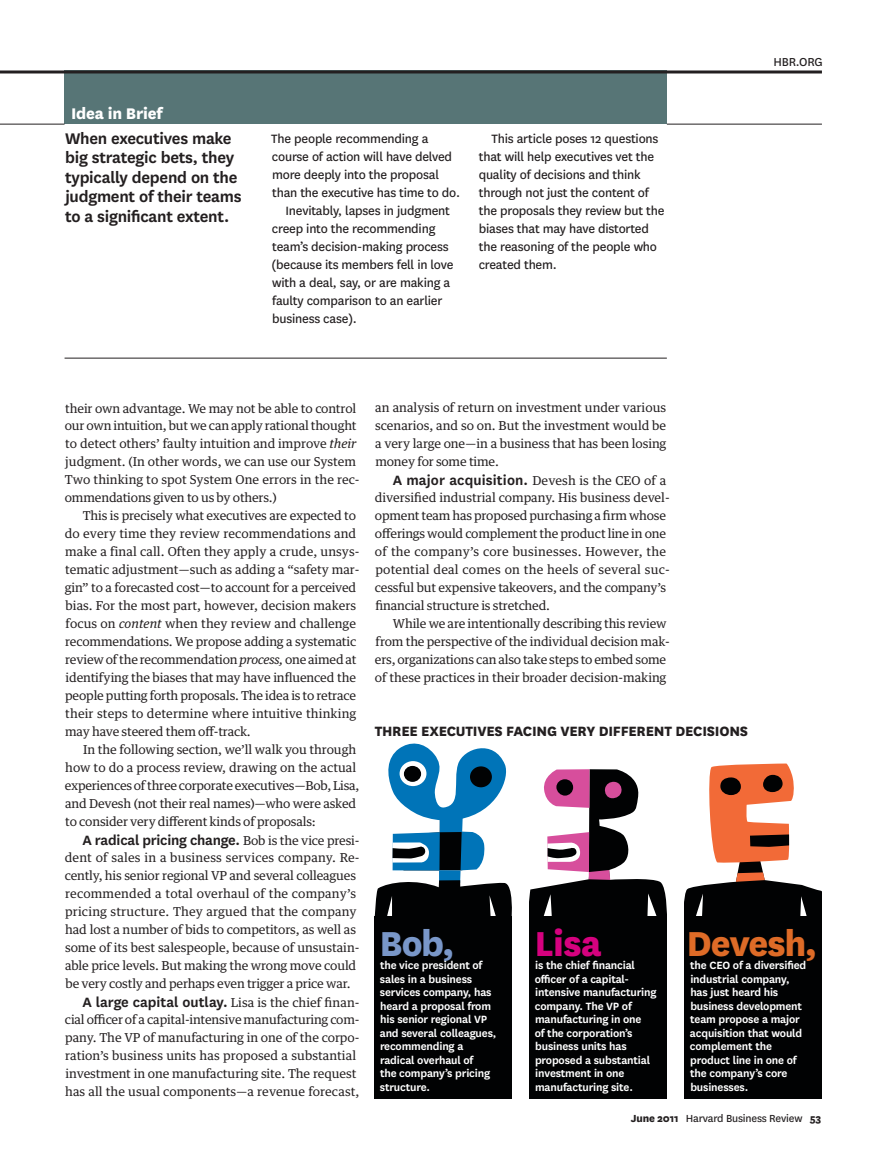
<style>
.page{position:relative;width:885px;height:1161px;background:#fff}
.page>*{position:absolute;margin:0;border:0;box-sizing:border-box;transform-origin:0 0}
.t1{font:800 40.5px "National HBR";letter-spacing:-.03em;color:#de6b27}
.t2{font:800 40.5px "National HBR";color:#7997c9}
.t3{font:800 40.5px "National HBR";color:#d6017f}
.t4{font:600 18px/19.5px "National HBR";letter-spacing:-.015em;color:#231f20}
.t5{font:600 15.75px "National HBR";color:#231f20}
.t6{font:800 15.75px "National HBR";letter-spacing:-.015em;color:#231f20}
.t7{font:14.1px/18px "National HBR";letter-spacing:-.015em;color:#231f20}
.t8{font:13.5px "National HBR";letter-spacing:-.015em;color:#231f20}
.t9{font:12.3px/18px "Guardian Text Egyp HBR";letter-spacing:-.01em;color:#231f20}
.t10{font:600 12.3px/13.5px "National HBR";letter-spacing:-.015em;color:#fff}
.t11{font:12.3px "Guardian Text Egyp HBR";letter-spacing:.015em;color:#231f20}
.t12{font:12px "National HBR";letter-spacing:-.015em;color:#231f20}
.s1{font-weight:800;color:#fff}
.s2{font-style:italic}
.s3{font-family:"Guardian Text Egyp HBR";font-weight:400;font-size:12.3px}
.s4{font-weight:800}
</style>
<div class="page">
<div style="left:64px;top:70px;width:602px;height:54px;background:#577576"></div>
<div style="left:374px;top:916px;width:137px;height:184px;background:#010203"></div>
<div style="left:439px;top:870px;width:21px;height:13px;background:#0074b8"></div>
<svg style="left:388px;top:743px;width:119px;height:128px"></svg>
<svg style="left:374px;top:879px;width:138px;height:37px"></svg>
<div style="left:529px;top:916px;width:137px;height:184px;background:#010203"></div>
<div style="left:684px;top:916px;width:137px;height:184px;background:#010203"></div>
<hr style="left:64px;top:358px;width:602px;height:1px;background:#231f20">
<svg style="left:529px;top:769px;width:137px;height:147px"></svg>
<svg style="left:684px;top:764px;width:137px;height:152px"></svg>
<svg style="left:0;top:70px;width:821px;height:4px"></svg>
<hr style="left:0;top:124px;width:64px;height:1px;background:#231f20">
<hr style="left:666px;top:124px;width:155px;height:1px;background:#231f20">
<p class="t4" style="left:65px;top:102px;width:168px;line-height:25.5px;text-indent:6px"><span class="s1">Idea in Brief<br></span>When executives make</p>
<p class="t4" style="left:65px;top:150px;width:178px">big strategic bets, they typically depend on the judgment of their teams to a significant extent.</p>
<p class="t7" style="left:271px;top:130px;width:159px">The people recommending a</p>
<p class="t7" style="left:272px;top:148px;width:182px">course of action will have delved</p>
<p class="t7" style="left:272px;top:166px;width:168px">more deeply into the proposal</p>
<p class="t7" style="left:272px;top:184px;width:189px">than the executive has time to do.</p>
<p class="t7" style="left:285px;top:202px;width:166px">Inevitably, lapses in judgment</p>
<p class="t7" style="left:272px;top:220px;width:165px">creep into the recommending</p>
<p class="t7" style="left:272px;top:238px;width:178px">team’s decision-making process</p>
<p class="t7" style="left:271px;top:256px;width:184px">(because its members fell in love</p>
<p class="t7" style="left:272px;top:274px;width:180px">with a deal, say, or are making a</p>
<p class="t7" style="left:272px;top:292px;width:172px">faulty comparison to an earlier</p>
<p class="t7" style="left:272px;top:310px;width:86px">business case).</p>
<p class="t7" style="left:478px;top:130px;width:187px;text-indent:13px">This article poses 12 questions that will help executives vet the quality of decisions and think through not just the content of the proposals they review but the biases that may have distorted the reasoning of the people who created them.</p>
<p class="t8" style="left:773px;top:57px;width:51px">HBR.ORG</p>
<p class="t9" style="left:65px;top:400px;width:292px">their own advantage. We may not be able to control</p>
<p class="t9" style="left:65px;top:418px;width:293px">our own intuition, but we can apply rational thought</p>
<p class="t9" style="left:65px;top:436px;width:292px">to detect others’ faulty intuition and improve <span class="s2">their</span></p>
<p class="t9" style="left:65px;top:454px;width:292px">judgment. (In other words, we can use our System</p>
<p class="t9" style="left:65px;top:472px;width:296px">Two thinking to spot System One errors in the rec-</p>
<p class="t9" style="left:65px;top:490px;width:213px">ommendations given to us by others.)</p>
<p class="t9" style="left:83px;top:508px;width:274px">This is precisely what executives are expected to</p>
<p class="t9" style="left:65px;top:526px;width:293px">do every time they review recommendations and</p>
<p class="t9" style="left:65px;top:544px;width:296px">make a final call. Often they apply a crude, unsys-</p>
<p class="t9" style="left:65px;top:562px;width:296px">tematic adjustment—such as adding a “safety mar-</p>
<p class="t9" style="left:65px;top:580px;width:293px">gin” to a forecasted cost—to account for a perceived</p>
<p class="t9" style="left:66px;top:598px;width:292px">bias. For the most part, however, decision makers</p>
<p class="t9" style="left:65px;top:616px;width:292px">focus on <span class="s2">content</span> when they review and challenge</p>
<p class="t9" style="left:65px;top:634px;width:292px">recommendations. We propose adding a systematic</p>
<p class="t9" style="left:65px;top:652px;width:293px">review of the recommendation <span class="s2">process,</span> one aimed at</p>
<p class="t9" style="left:65px;top:670px;width:292px">identifying the biases that may have influenced the</p>
<p class="t9" style="left:65px;top:688px;width:292px">people putting forth proposals. The idea is to retrace</p>
<p class="t9" style="left:65px;top:706px;width:292px">their steps to determine where intuitive thinking</p>
<p class="t9" style="left:65px;top:724px;width:187px">may have steered them off-track.</p>
<p class="t9" style="left:83px;top:742px;width:274px">In the following section, we’ll walk you through</p>
<p class="t9" style="left:65px;top:760px;width:292px">how to do a process review, drawing on the actual</p>
<p class="t9" style="left:65px;top:778px;width:296px">experiences of three corporate executives—Bob, Lisa,</p>
<p class="t9" style="left:65px;top:796px;width:292px">and Devesh (not their real names)—who were asked</p>
<p class="t9" style="left:65px;top:814px;width:252px">to consider very different kinds of proposals:</p>
<p class="t5" style="left:82px;top:834px;width:278px">A radical pricing change. <span class="s3">Bob is the vice presi-</span></p>
<p class="t9" style="left:65px;top:850px;width:296px">dent of sales in a business services company. Re&shy;cently, his senior regional VP and several colleagues recommended a total overhaul of the company’s pricing structure. They argued that the company had lost a number of bids to competitors, as well as some of its best salespeople, because of unsustain&shy;able price levels. But making the wrong move could be very costly and perhaps even trigger a price war.</p>
<p class="t5" style="left:82px;top:996px;width:278px">A large capital outlay. <span class="s3">Lisa is the chief finan-</span></p>
<p class="t9" style="left:65px;top:1012px;width:296px">cial officer of a capital-intensive manufacturing com&shy;pany. The VP of manufacturing in one of the corpo&shy;ration’s business units has proposed a substantial investment in one manufacturing site. The request has all the usual components—a revenue forecast,</p>
<p class="t9" style="left:375px;top:400px;width:292px;text-align:justify">an analysis of return on investment under various scenarios, and so on. But the investment would be a very large one—in a business that has been losing money for some time.</p>
<p class="t5" style="left:392px;top:474px;width:275px">A major acquisition. <span class="s3">Devesh is the CEO of a</span></p>
<p class="t9" style="left:375px;top:490px;width:296px">diversified industrial company. His business devel-</p>
<p class="t9" style="left:375px;top:508px;width:292px">opment team has proposed purchasing a firm whose</p>
<p class="t9" style="left:375px;top:526px;width:292px">offerings would complement the product line in one</p>
<p class="t11" style="left:375px;top:546px;width:292px">of the company’s core businesses. However, the</p>
<p class="t11" style="left:375px;top:564px;width:296px">potential deal comes on the heels of several suc-</p>
<p class="t9" style="left:375px;top:580px;width:292px">cessful but expensive takeovers, and the company’s</p>
<p class="t9" style="left:375px;top:598px;width:176px">financial structure is stretched.</p>
<p class="t9" style="left:393px;top:616px;width:275px">While we are intentionally describing this review</p>
<p class="t9" style="left:375px;top:634px;width:295px">from the perspective of the individual decision mak-</p>
<p class="t9" style="left:375px;top:652px;width:292px">ers, organizations can also take steps to embed some</p>
<p class="t9" style="left:375px;top:670px;width:293px">of these practices in their broader decision-making</p>
<p class="t6" style="left:374px;top:726px;width:375px">THREE EXECUTIVES FACING VERY DIFFERENT DECISIONS</p>
<p class="t2" style="left:379px;top:929px;width:76px">Bob,</p>
<p class="t10" style="left:379px;top:960px;width:118px">the vice president of sales in a business services company, has heard a proposal from his senior regional VP and several colleagues, recommending a radical overhaul of<br>the company’s pricing structure.</p>
<p class="t3" style="left:534px;top:929px;width:69px">Lisa</p>
<p class="t10" style="left:534px;top:960px;width:123px">is the chief financial officer of a capital&shy;intensive manufacturing company. The VP of manufacturing in one<br>of the corporation’s business units has proposed a substantial investment in one manufacturing site.</p>
<p class="t1" style="left:686px;top:929px;width:132px">Devesh,</p>
<p class="t10" style="left:689px;top:960px;width:118px">the CEO of a diversified industrial company, has just heard his business development team propose a major acquisition that would complement the product line in one of the company’s core businesses.</p>
<p class="t12" style="left:630px;top:1114px;width:192px"><span class="s4">June 2011</span> Harvard Business Review <span class="s4">53</span></p>
</div>
